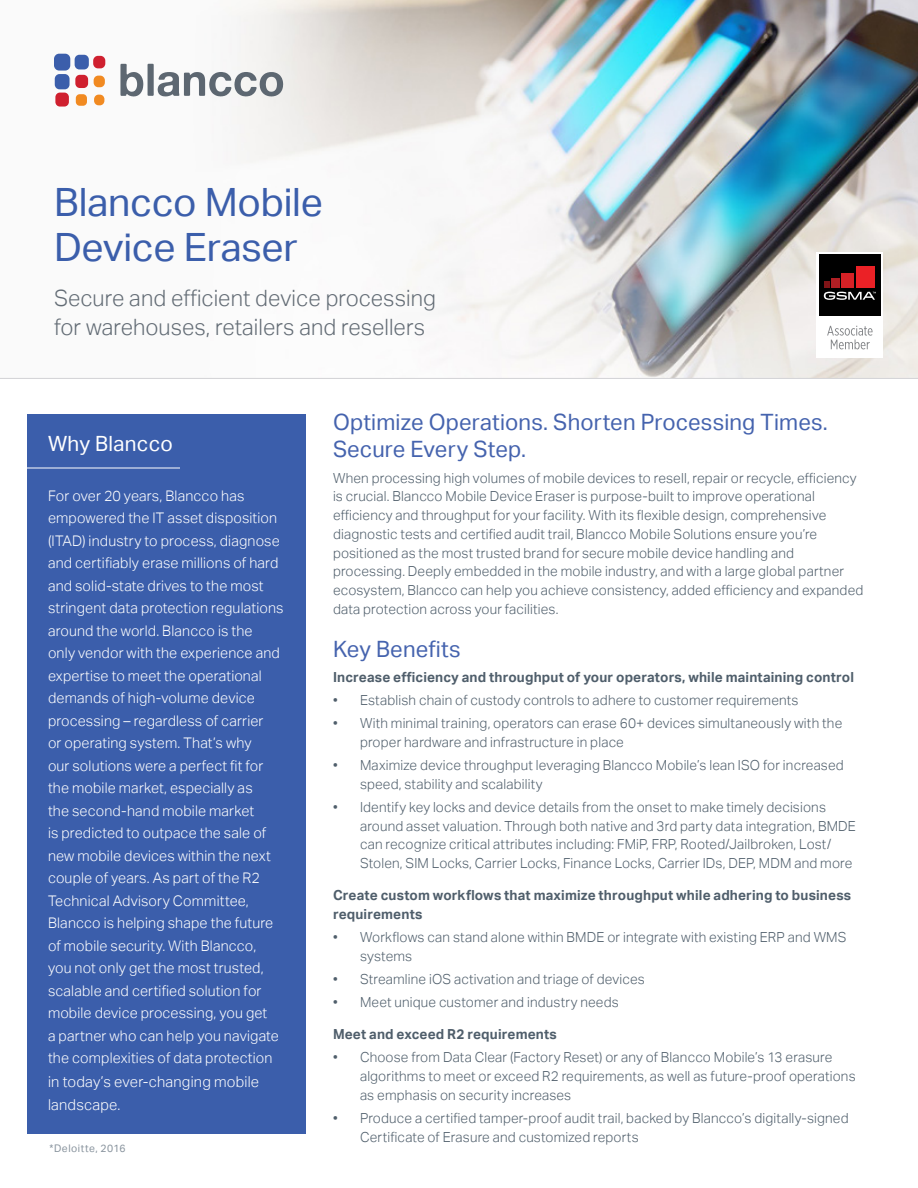
<style>
.page{position:relative;width:918px;height:1188px;background:#fff}
.page>*{position:absolute;margin:0;border:0;box-sizing:border-box;transform-origin:0 0}
.t1{font:39px/45px "Aktiv Grotesk";letter-spacing:-.01em;color:#3b5eab}
.t2{font:300 22.5px/28.5px "Aktiv Grotesk";letter-spacing:.005em;color:#636c75}
.t3{font:22.5px/27px "Aktiv Grotesk";letter-spacing:.005em;color:#4563ae}
.t4{font:21px "Aktiv Grotesk";letter-spacing:.015em;color:#fff}
.t5{font:300 15px/23.2px "Aktiv Grotesk";letter-spacing:.015em;color:#fff}
.t6{font:300 14.7px/22.5px "Aktiv Grotesk";letter-spacing:.01em;color:#fff}
.t7{font:300 13.8px/18.8px "Aktiv Grotesk";letter-spacing:.015em;color:#4f5e6b}
.t8{font:700 13.8px/18.8px "Aktiv Grotesk";letter-spacing:.01em;color:#4f5e6b}
.t9{font:10.5px "Aktiv Grotesk";letter-spacing:.05em;color:#88939d}
</style>
<div class="page">
<img style="left:54px;top:0;width:864px;height:378px">
<svg style="left:120px;top:64px;width:163px;height:32px"></svg>
<div style="left:76px;top:94px;width:11px;height:12px;background:#f18a21;border-radius:4px"></div>
<div style="left:94px;top:95px;width:10px;height:10px;background:#f18a21;border-radius:5px"></div>
<div style="left:94px;top:76px;width:11px;height:11px;background:#f18a21;border-radius:5px"></div>
<div style="left:55px;top:74px;width:15px;height:15px;background:#3b5eab;border-radius:5px"></div>
<div style="left:54px;top:54px;width:16px;height:17px;background:#3b5eab;border-radius:5px"></div>
<div style="left:75px;top:55px;width:14px;height:14px;background:#3b5eab;border-radius:5px"></div>
<div style="left:55px;top:93px;width:14px;height:14px;background:#cf202f;border-radius:5px"></div>
<div style="left:75px;top:75px;width:13px;height:13px;background:#cf202f;border-radius:5px"></div>
<div style="left:93px;top:56px;width:12px;height:12px;background:#cf202f;border-radius:5px"></div>
<div style="left:27px;top:414px;width:279px;height:720px;background:#3b5eab"></div>
<hr style="left:27px;top:468px;width:153px;height:1px;background:#fff">
<hr style="left:0;top:378px;width:918px;height:1px;background:#d2d2d5">
<div style="left:817px;top:252px;width:66px;height:105px;background:#fff"></div>
<div style="left:819px;top:254px;width:62px;height:62px;background:#000"></div>
<svg style="left:823px;top:292px;width:53px;height:8px"></svg>
<div style="left:824px;top:281px;width:6px;height:7px;background:#801417"></div>
<div style="left:832px;top:278px;width:8px;height:10px;background:#b01f24"></div>
<div style="left:842px;top:273px;width:12px;height:15px;background:#d62126"></div>
<div style="left:856px;top:266px;width:19px;height:22px;background:#eb2126"></div>
<svg style="left:827px;top:326px;width:46px;height:23px"></svg>
<h1 class="t1" style="left:54px;top:180px;width:270px">Blancco Mobile<br>Device Eraser</h1>
<h2 class="t2" style="left:54px;top:284px;width:383px">Secure and efficient device processing for warehouses, retailers and resellers</h2>
<h3 class="t4" style="left:48px;top:432px;width:126px">Why Blancco</h3>
<p class="t6" style="left:48px;top:485px;width:237px">For over 20 years, Blancco has empowered the IT asset disposition (ITAD) industry to process, diagnose and certifiably erase millions of hard and solid-state drives to the most stringent data protection regulations around the world. Blancco is the<br>only vendor with the experience and expertise to meet the operational demands of high-volume device processing – regardless of carrier<br>or operating system. That’s why<br>our solutions were a perfect fit for the mobile market, especially as<br>the second-hand mobile market<br>is predicted to outpace the sale of new mobile devices within the next couple of years. As part of the R2<br>Technical Advisory Committee, Blancco is helping shape the future of mobile security. With Blancco,<br>you not only get the most trusted, scalable and certified solution for mobile device processing, you get<br>a partner who can help you navigate the complexities of data protection</p>
<p class="t5" style="left:48px;top:1070px;width:213px">in today’s ever-changing mobile landscape.</p>
<p class="t9" style="left:50px;top:1142px;width:78px">*Deloitte, 2016</p>
<h2 class="t3" style="left:333px;top:409px;width:496px">Optimize Operations. Shorten Processing Times.<br>Secure Every Step.</h2>
<p class="t7" style="left:333px;top:468px;width:532px">When processing high volumes of mobile devices to resell, repair or recycle, efficiency is crucial. Blancco Mobile Device Eraser is purpose-built to improve operational efficiency and throughput for your facility. With its flexible design, comprehensive diagnostic tests and certified audit trail, Blancco Mobile Solutions ensure you’re positioned as the most trusted brand for secure mobile device handling and processing. Deeply embedded in the mobile industry, and with a large global partner ecosystem, Blancco can help you achieve consistency, added efficiency and expanded data protection across your facilities.</p>
<h2 class="t3" style="left:333px;top:635px;width:129px">Key Benefits</h2>
<p class="t8" style="left:333px;top:668px;width:522px">Increase efficiency and throughput of your operators, while maintaining control</p>
<p class="t7" style="left:333px;top:691px;width:467px">• Establish chain of custody controls to adhere to customer requirements</p>
<p class="t7" style="left:360px;top:714px;width:484px;text-indent:-27px">• With minimal training, operators can erase 60+ devices simultaneously with the proper hardware and infrastructure in place</p>
<p class="t7" style="left:360px;top:756px;width:485px;text-indent:-27px">• Maximize device throughput leveraging Blancco Mobile’s lean ISO for increased speed, stability and scalability</p>
<p class="t7" style="left:360px;top:798px;width:497px;text-indent:-27px">• Identify key locks and device details from the onset to make timely decisions around asset valuation. Through both native and 3rd party data integration, BMDE can recognize critical attributes including: FMiP, FRP, Rooted/Jailbroken, Lost/ Stolen, SIM Locks, Carrier Locks, Finance Locks, Carrier IDs, DEP, MDM and more</p>
<p class="t8" style="left:333px;top:886px;width:520px">Create custom workflows that maximize throughput while adhering to business requirements</p>
<p class="t7" style="left:360px;top:928px;width:488px;text-indent:-27px">• Workflows can stand alone within BMDE or integrate with existing ERP and WMS systems</p>
<p class="t7" style="left:333px;top:970px;width:313px">• Streamline iOS activation and triage of devices</p>
<p class="t7" style="left:333px;top:993px;width:287px">• Meet unique customer and industry needs</p>
<p class="t8" style="left:333px;top:1025px;width:225px">Meet and exceed R2 requirements</p>
<p class="t7" style="left:360px;top:1048px;width:497px;text-indent:-27px">• Choose from Data Clear (Factory Reset) or any of Blancco Mobile’s 13 erasure algorithms to meet or exceed R2 requirements, as well as future-proof operations as emphasis on security increases</p>
<p class="t7" style="left:360px;top:1109px;width:490px;text-indent:-27px">• Produce a certified tamper-proof audit trail, backed by Blancco’s digitally-signed<br>Certificate of Erasure and customized reports</p>
</div>
